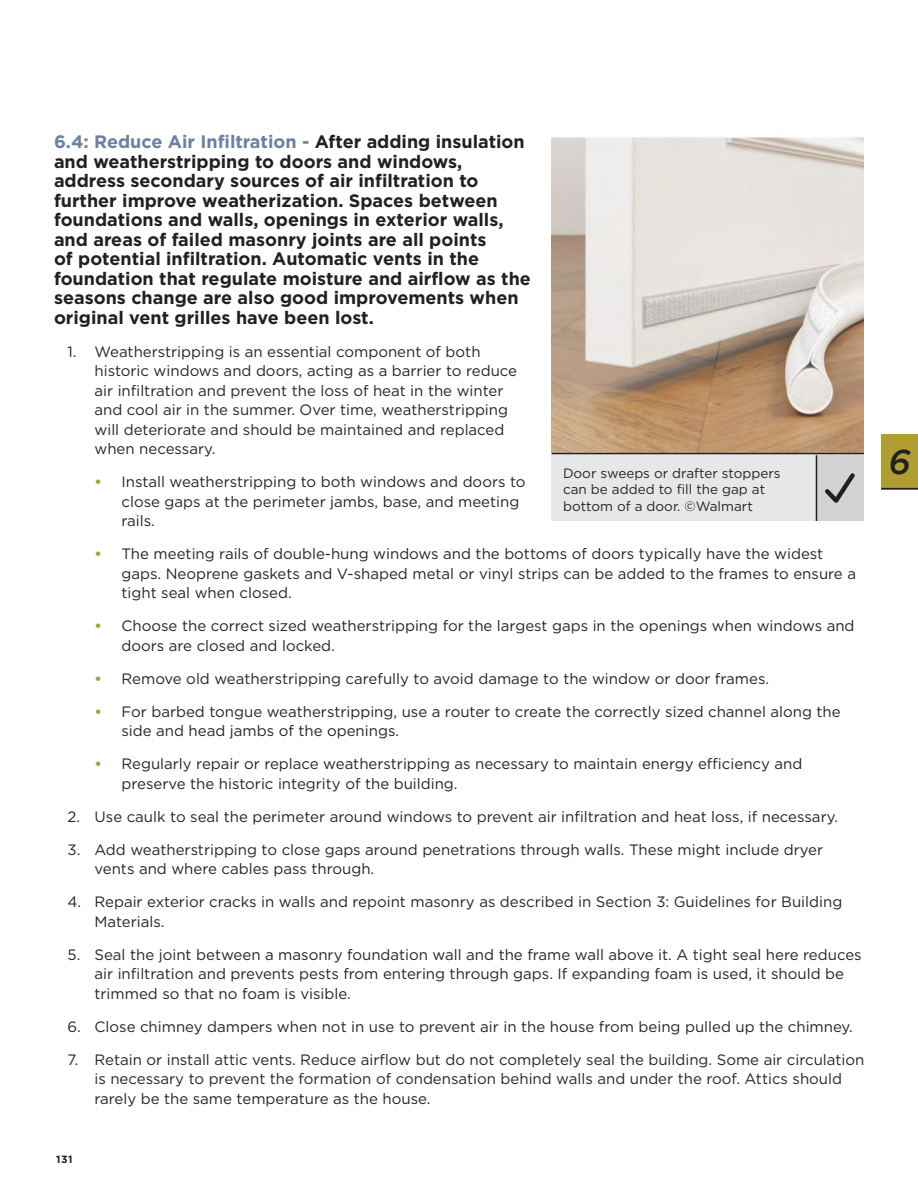
<style>
.page{position:relative;width:918px;height:1188px;background:#fff}
.page>*{position:absolute;margin:0;border:0;box-sizing:border-box;transform-origin:0 0}
.Body{font:italic 500 34.2px "Gotham";color:#231f20}
.Guidelines_-_BP_-_Nested{font:700 18px/19.5px "Gotham";color:#241f21}
.t1{font:15px/19.5px "Gotham";color:#292426}
.Body-2{font:13.5px/16.5px "Gotham";color:#292426}
.t2{font:700 10.5px "Gotham";color:#241f21}
.s1{color:#6b80a3}
.s2{font-weight:700;color:#b09e33}
</style>
<div class="page">
<div style="left:881px;top:434px;width:37px;height:55px;background:#b09e33"></div>
<hr style="left:881px;top:488px;width:37px;height:1px;background:#231f20">
<div style="left:816px;top:455px;width:48px;height:66px;background:#d1d2d4"></div>
<div style="left:552px;top:455px;width:264px;height:66px;background:#e6e7e9"></div>
<hr style="left:816px;top:455px;width:1px;height:66px;background:#231f20">
<svg style="left:825px;top:473px;width:30px;height:30px"></svg>
<svg style="left:552px;top:137px;width:312px;height:318px;background:#d1c2b4"></svg>
<hr style="left:552px;top:453px;width:312px;height:1px;background:#231f20">
<p class="Guidelines_-_BP_-_Nested" style="left:54px;top:132px;width:478px"><span class="s1">6.4: Reduce Air Infiltration -</span> After adding insulation and weatherstripping to doors and windows, address secondary sources of air infiltration to further improve weatherization. Spaces between foundations and walls, openings in exterior walls, and areas of failed masonry joints are all points<br>of potential infiltration. Automatic vents in the foundation that regulate moisture and airflow as the seasons change are also good improvements when original vent grilles have been lost.</p>
<p class="t1" style="left:94px;top:341px;width:424px;text-indent:-27px">1. Weatherstripping is an essential component of both historic windows and doors, acting as a barrier to reduce air infiltration and prevent the loss of heat in the winter and cool air in the summer. Over time, weatherstripping will deteriorate and should be maintained and replaced when necessary.</p>
<p class="t1" style="left:122px;top:472px;width:406px;text-indent:-27px"><span class="s2">•</span> Install weatherstripping to both windows and doors to close gaps at the perimeter jambs, base, and meeting rails.</p>
<p class="t1" style="left:122px;top:544px;width:736px;text-indent:-27px"><span class="s2">•</span> The meeting rails of double-hung windows and the bottoms of doors typically have the widest gaps. Neoprene gaskets and V-shaped metal or vinyl strips can be added to the frames to ensure a tight seal when closed.</p>
<p class="t1" style="left:122px;top:616px;width:735px;text-indent:-27px"><span class="s2">•</span> Choose the correct sized weatherstripping for the largest gaps in the openings when windows and doors are closed and locked.</p>
<p class="t1" style="left:94px;top:668px;width:676px"><span class="s2">•</span> Remove old weatherstripping carefully to avoid damage to the window or door frames.</p>
<p class="t1" style="left:122px;top:701px;width:721px;text-indent:-27px"><span class="s2">•</span> For barbed tongue weatherstripping, use a router to create the correctly sized channel along the side and head jambs of the openings.</p>
<p class="t1" style="left:122px;top:754px;width:682px;text-indent:-27px"><span class="s2">•</span> Regularly repair or replace weatherstripping as necessary to maintain energy efficiency and preserve the historic integrity of the building.</p>
<p class="t1" style="left:68px;top:806px;width:772px">2. Use caulk to seal the perimeter around windows to prevent air infiltration and heat loss, if necessary.</p>
<p class="t1" style="left:94px;top:839px;width:730px;text-indent:-27px">3. Add weatherstripping to close gaps around penetrations through walls. These might include dryer vents and where cables pass through.</p>
<p class="t1" style="left:94px;top:892px;width:749px;text-indent:-27px">4. Repair exterior cracks in walls and repoint masonry as described in Section 3: Guidelines for Building<br>Materials.</p>
<p class="t1" style="left:94px;top:944px;width:769px;text-indent:-27px">5. Seal the joint between a masonry foundation wall and the frame wall above it. A tight seal here reduces air infiltration and prevents pests from entering through gaps. If expanding foam is used, it should be trimmed so that no foam is visible.</p>
<p class="t1" style="left:68px;top:1016px;width:787px">6. Close chimney dampers when not in use to prevent air in the house from being pulled up the chimney.</p>
<p class="t1" style="left:94px;top:1049px;width:771px;text-indent:-27px">7. Retain or install attic vents. Reduce airflow but do not completely seal the building. Some air circulation is necessary to prevent the formation of condensation behind walls and under the roof. Attics should rarely be the same temperature as the house.</p>
<p class="Body-2" style="left:563px;top:464px;width:219px">Door sweeps or drafter stoppers</p>
<p class="Body-2" style="left:563px;top:481px;width:204px">can be added to fill the gap at bottom of a door. ©Walmart</p>
<p class="t2" style="left:56px;top:1153px;width:18px">131</p>
<p class="Body" style="left:889px;top:443px;width:23px">6</p>
</div>
